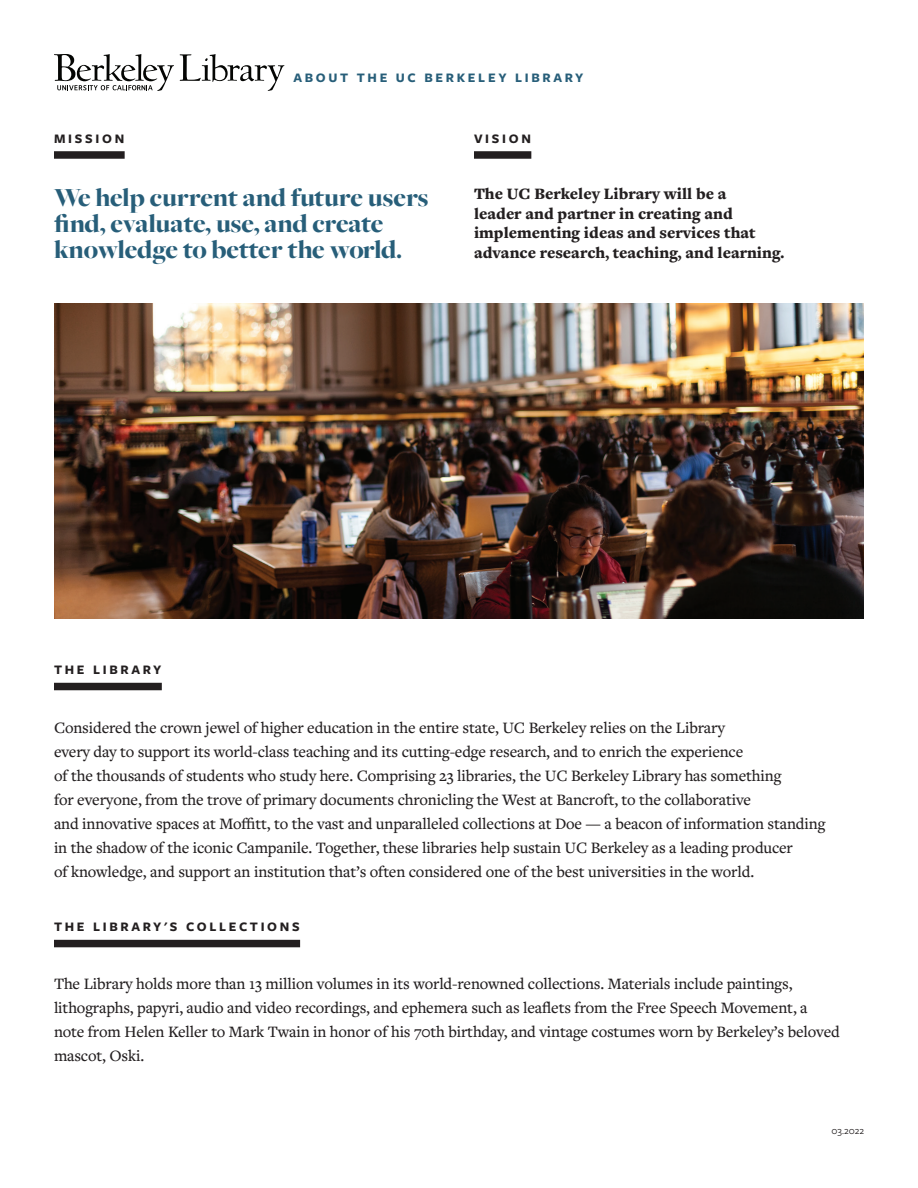
<style>
.page{position:relative;width:918px;height:1188px;background:#fff}
.page>*{position:absolute;margin:0;border:0;box-sizing:border-box;transform-origin:0 0}
.t1{font:900 27px/26.1px "Freight Big Pro";letter-spacing:-.01em;color:#275e79}
.t2{font:500 16.5px/24px "Freight Text Pro";letter-spacing:-.01em;color:#231f20}
.t3{font:900 16.5px/19.5px "Freight Text Pro";color:#231f20}
.t4{font:700 13.5px "Freight Sans Pro";letter-spacing:.2em;color:#231f20}
.t5{font:700 13.5px "Freight Sans Pro";letter-spacing:.2em;color:#275e79}
.t6{font:10.5px "Freight Sans Pro";color:#231f20}
</style>
<div class="page">
<svg style="left:54px;top:54px;width:120px;height:37px"></svg>
<svg style="left:180px;top:54px;width:104px;height:37px"></svg>
<div style="left:54px;top:151px;width:71px;height:8px;background:#231f20"></div>
<div style="left:54px;top:683px;width:108px;height:7px;background:#231f20"></div>
<div style="left:54px;top:940px;width:246px;height:7px;background:#231f20"></div>
<div style="left:474px;top:151px;width:57px;height:8px;background:#231f20"></div>
<img style="left:54px;top:303px;width:810px;height:315px">
<p class="t4" style="left:54px;top:129px;width:72px">MISSION</p>
<p class="t5" style="left:293px;top:68px;width:292px">ABOUT THE UC BERKELEY LIBRARY</p>
<p class="t4" style="left:474px;top:129px;width:59px">VISION</p>
<h1 class="t1" style="left:54px;top:184px;width:376px">We help current and future users find, evaluate, use, and create knowledge to better the world.</h1>
<p class="t3" style="left:474px;top:184px;width:312px">The UC Berkeley Library will be a<br>leader and partner in creating and implementing ideas and services that advance research, teaching, and learning.</p>
<p class="t4" style="left:54px;top:661px;width:109px">THE LIBRARY</p>
<p class="t2" style="left:54px;top:715px;width:773px">Considered the crown jewel of higher education in the entire state, UC Berkeley relies on the Library<br>every day to support its world-class teaching and its cutting-edge research, and to enrich the experience<br>of the thousands of students who study here. Comprising 23 libraries, the UC Berkeley Library has something<br>for everyone, from the trove of primary documents chronicling the West at Bancroft, to the collaborative<br>and innovative spaces at Moffitt, to the vast and unparalleled collections at Doe — a beacon of information standing in the shadow of the iconic Campanile. Together, these libraries help sustain UC Berkeley as a leading producer<br>of knowledge, and support an institution that’s often considered one of the best universities in the world.</p>
<p class="t4" style="left:54px;top:918px;width:247px">THE LIBRARY'S COLLECTIONS</p>
<p class="t2" style="left:54px;top:971px;width:787px">The Library holds more than 13 million volumes in its world-renowned collections. Materials include paintings, lithographs, papyri, audio and video recordings, and ephemera such as leaflets from the Free Speech Movement, a note from Helen Keller to Mark Twain in honor of his 70th birthday, and vintage costumes worn by Berkeley’s beloved mascot, Oski.</p>
<p class="t6" style="left:831px;top:1123px;width:34px">03.2022</p>
</div>
